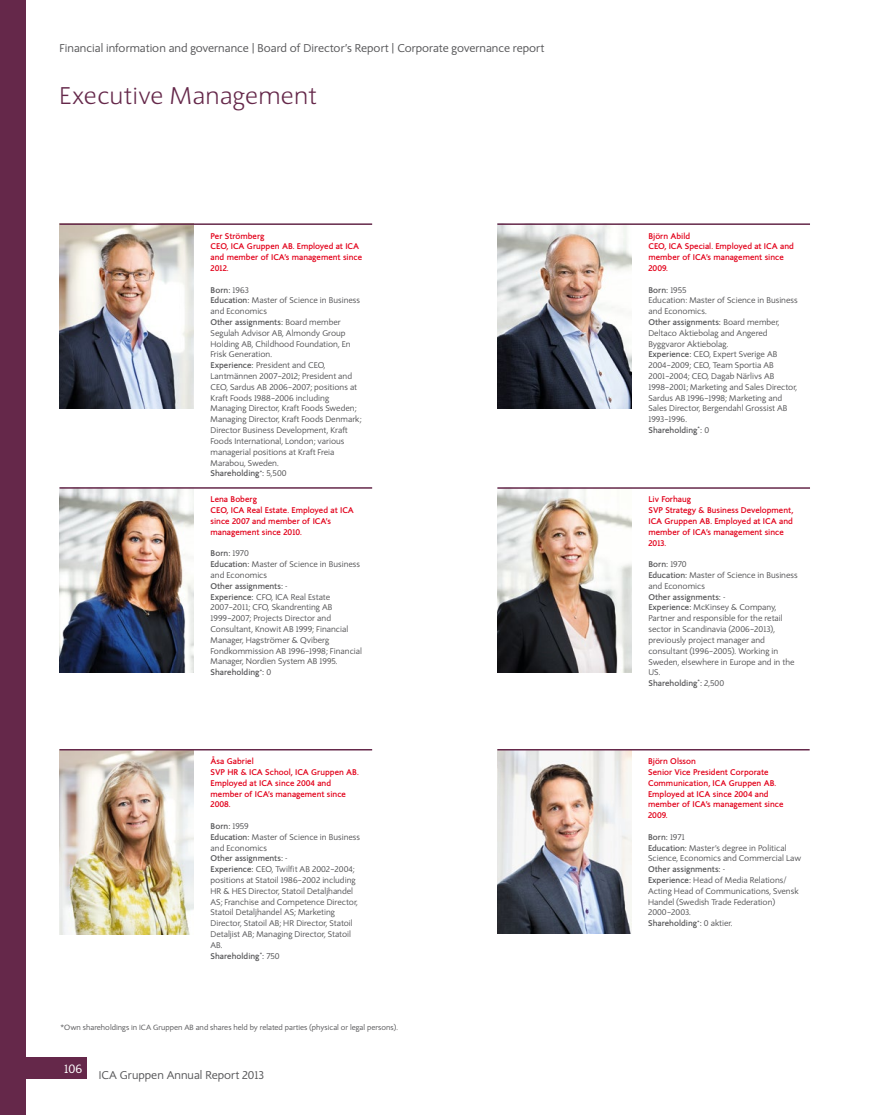
<style>
.page{position:relative;width:893px;height:1115px;background:#fff}
.page>*{position:absolute;margin:0;border:0;box-sizing:border-box;transform-origin:0 0}
.t1{font:300 24px "ICA Sans Serif";letter-spacing:.01em;color:#65284a}
.t2{font:12px "ICA Sans Serif";color:#fff}
.t3{font:11.25px "ICA Sans Serif";color:#58585a}
.t4{font:8.25px/10.8px "ICA Sans Serif";color:#58585a}
.t5{font:700 8.25px/10.8px "ICA Sans Serif";color:#e2001a}
.t6{font:7.5px "ICA Sans Serif";color:#58585a}
.s1{font-weight:700}
</style>
<div class="page">
<div style="left:60px;top:1057px;width:27px;height:21px;background:#65284a"></div>
<div style="left:0;top:1057px;width:60px;height:21px;background:#65284a"></div>
<div style="left:0;top:0;width:26px;height:1114px;background:#65284a"></div>
<img style="left:497px;top:750px;width:134px;height:183px">
<hr style="left:497px;top:748px;width:313px;height:2px;background:#65284a">
<img style="left:60px;top:225px;width:134px;height:183px">
<hr style="left:60px;top:223px;width:312px;height:2px;background:#65284a">
<img style="left:497px;top:488px;width:134px;height:184px">
<hr style="left:497px;top:487px;width:313px;height:1px;background:#65284a">
<img style="left:60px;top:488px;width:134px;height:184px">
<hr style="left:60px;top:487px;width:312px;height:1px;background:#65284a">
<img style="left:60px;top:750px;width:134px;height:183px">
<hr style="left:60px;top:748px;width:312px;height:2px;background:#65284a">
<img style="left:497px;top:225px;width:134px;height:183px">
<hr style="left:497px;top:223px;width:313px;height:2px;background:#65284a">
<h3 class="t3" style="left:60px;top:41px;width:486px">Financial information and governance | Board of Director’s Report | Corporate governance report</h3>
<h1 class="t1" style="left:60px;top:82px;width:259px">Executive Management</h1>
<p class="t5" style="left:211px;top:230px;width:153px">Per Strömberg<br>CEO, ICA Gruppen AB. Employed at ICA and member of ICA’s management since<br>2012.</p>
<p class="t4" style="left:211px;top:284px;width:152px"><span class="s1">Born:</span> 1963<br><span class="s1">Education:</span> Master of Science in Business and Economics<br><span class="s1">Other assignments:</span> Board member<br>Segulah Advisor AB, Almondy Group<br>Holding AB, Childhood Foundation, En<br>Frisk Generation.<br><span class="s1">Experience:</span> President and CEO,<br>Lantmännen 2007–2012; President and<br>CEO, Sardus AB 2006–2007; positions at<br>Kraft Foods 1988–2006 including<br>Managing Director, Kraft Foods Sweden;<br>Managing Director, Kraft Foods Denmark;<br>Director Business Development, Kraft<br>Foods International, London; various managerial positions at Kraft Freia<br>Marabou, Sweden.<br><span class="s1">Shareholding</span><sup>*</sup><span class="s1">:</span> 5,500</p>
<p class="t5" style="left:211px;top:494px;width:145px">Lena Boberg<br>CEO, ICA Real Estate. Employed at ICA since 2007 and member of ICA’s management since 2010.</p>
<p class="t4" style="left:211px;top:548px;width:153px"><span class="s1">Born:</span> 1970<br><span class="s1">Education:</span> Master of Science in Business and Economics<br><span class="s1">Other assignments:</span> -<br><span class="s1">Experience:</span> CFO, ICA Real Estate<br>2007–2011; CFO, Skandrenting AB<br>1999–2007; Projects Director and<br>Consultant, Knowit AB 1999; Financial<br>Manager, Hagströmer &amp; Qviberg<br>Fondkommission AB 1996–1998; Financial<br>Manager, Nordien System AB 1995.<br><span class="s1">Shareholding</span><sup>*</sup><span class="s1">:</span> 0</p>
<p class="t5" style="left:211px;top:755px;width:150px">Åsa Gabriel<br>SVP HR &amp; ICA School, ICA Gruppen AB.<br>Employed at ICA since 2004 and member of ICA’s management since<br>2008.</p>
<p class="t4" style="left:211px;top:820px;width:151px"><span class="s1">Born:</span> 1959<br><span class="s1">Education:</span> Master of Science in Business and Economics<br><span class="s1">Other assignments:</span> -<br><span class="s1">Experience:</span> CEO, Twilfit AB 2002–2004; positions at Statoil 1986–2002 including<br>HR &amp; HES Director, Statoil Detaljhandel<br>AS; Franchise and Competence Director,<br>Statoil Detaljhandel AS; Marketing<br>Director, Statoil AB; HR Director, Statoil<br>Detaljist AB; Managing Director, Statoil<br>AB.<br><span class="s1">Shareholding</span><sup>*</sup><span class="s1">:</span> 750</p>
<p class="t6" style="left:61px;top:1022px;width:339px">*Own shareholdings in ICA Gruppen AB and shares held by related parties (physical or legal persons).</p>
<h2 class="t2" style="left:64px;top:1061px;width:20px">106</h2>
<h3 class="t3" style="left:99px;top:1067px;width:167px">ICA Gruppen Annual Report 2013</h3>
<p class="t5" style="left:648px;top:230px;width:147px">Björn Abild<br>CEO, ICA Special. Employed at ICA and member of ICA’s management since<br>2009.</p>
<p class="t4" style="left:648px;top:284px;width:151px"><span class="s1">Born:</span> 1955<br>Education: Master of Science in Business and Economics.<br><span class="s1">Other assignments:</span> Board member,<br>Deltaco Aktiebolag and Angered<br>Byggvaror Aktiebolag.<br><span class="s1">Experience:</span> CEO, Expert Sverige AB<br>2004–2009; CEO, Team Sportia AB<br>2001–2004; CEO, Dagab Närlivs AB<br>1998–2001; Marketing and Sales Director,<br>Sardus AB 1996–1998; Marketing and<br>Sales Director, Bergendahl Grossist AB<br>1993–1996.<br><span class="s1">Shareholding</span><sup>*</sup><span class="s1">:</span> 0</p>
<p class="t5" style="left:648px;top:494px;width:146px">Liv Forhaug<br>SVP Strategy &amp; Business Development,<br>ICA Gruppen AB. Employed at ICA and member of ICA’s management since<br>2013.</p>
<p class="t4" style="left:648px;top:559px;width:151px"><span class="s1">Born:</span> 1970<br><span class="s1">Education:</span> Master of Science in Business and Economics<br><span class="s1">Other assignments:</span> -<br><span class="s1">Experience:</span> McKinsey &amp; Company,<br>Partner and responsible for the retail sector in Scandinavia (2006–2013), previously project manager and consultant (1996–2005). Working in<br>Sweden, elsewhere in Europe and in the<br>US.<br><span class="s1">Shareholding</span><sup>*</sup><span class="s1">:</span> 2,500</p>
<p class="t5" style="left:648px;top:755px;width:137px">Björn Olsson<br>Senior Vice President Corporate<br>Communication, ICA Gruppen AB.<br>Employed at ICA since 2004 and member of ICA’s management since<br>2009.</p>
<p class="t4" style="left:648px;top:831px;width:155px"><span class="s1">Born:</span> 1971<br><span class="s1">Education:</span> Master’s degree in Political<br>Science, Economics and Commercial Law<br><span class="s1">Other assignments:</span> -<br><span class="s1">Experience:</span> Head of Media Relations/<br>Acting Head of Communications, Svensk<br>Handel (Swedish Trade Federation)<br>2000–2003.<br><span class="s1">Shareholding</span><sup>*</sup><span class="s1">:</span> 0 aktier.</p>
</div>
